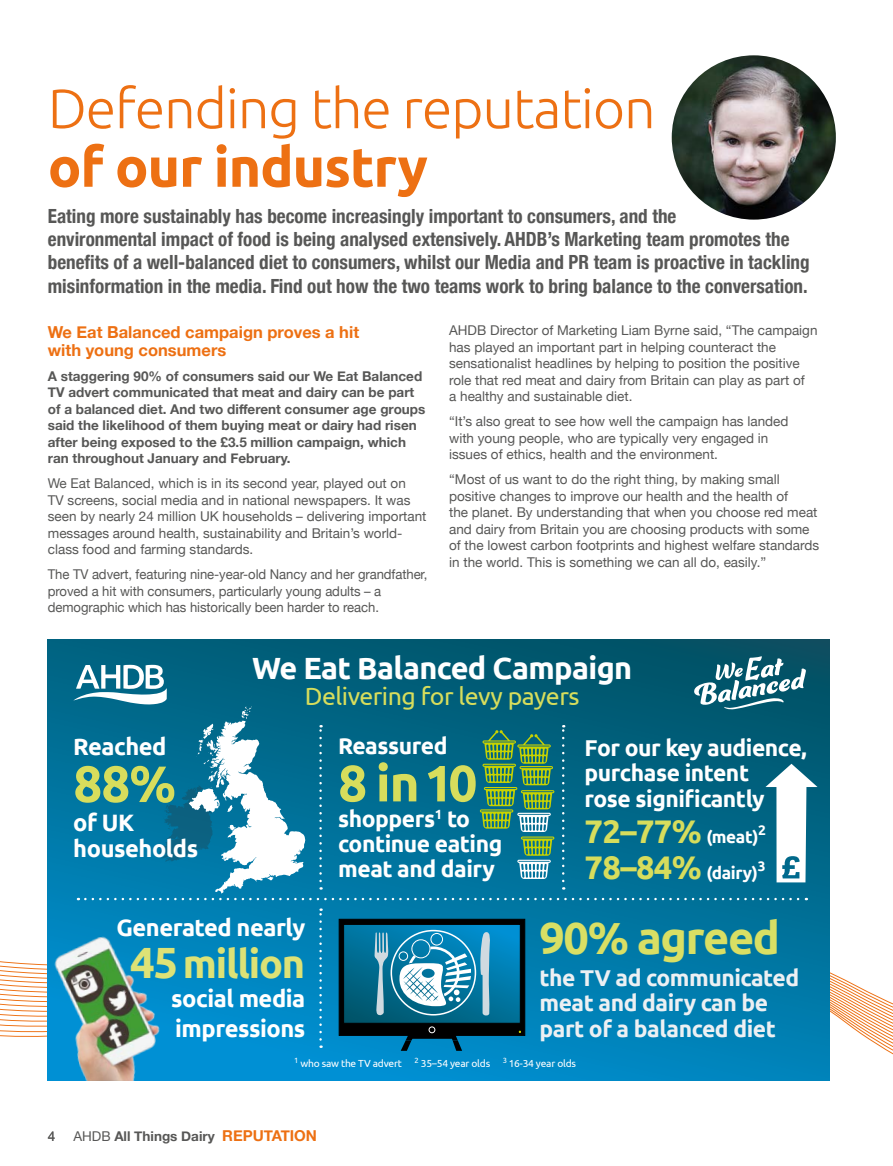
<style>
.page{position:relative;width:893px;height:1166px;background:#fff}
.page>*{position:absolute;margin:0;border:0;box-sizing:border-box;transform-origin:0 0}
.ARTICLE_MAIN_HEADING{font:300 55.5px/58.5px "Ubuntu";letter-spacing:-.02em;color:#ed7013}
.t1{font:700 51px "Ubuntu";color:#d7dd5c}
.t2{font:700 44.85px "Ubuntu";letter-spacing:-.03em;color:#d9df64}
.t3{font:700 39.6px "Ubuntu";letter-spacing:-.03em;color:#dde276}
.t4{font:700 32.7px "Ubuntu";color:#d7dd5c}
.t5{font:700 30.6px "Ubuntu";letter-spacing:-.02em;color:#fff}
.t6{font:24.9px "Ubuntu";letter-spacing:-.02em;color:#d7dd5c}
.t7{font:700 23.7px/29.4px "Ubuntu";letter-spacing:-.02em;color:#fff}
.t8{font:700 22.8px/25.3px "Ubuntu";letter-spacing:-.02em;color:#fff}
.t9{font:700 22.8px/25.3px "Ubuntu";letter-spacing:-.02em;color:#ecf0f3}
.ARTICLE_MAIN_HEADING-2{font:700 condensed 19.5px/23.2px "Helvetica Neue";color:#575756}
.t10{font:700 17.1px "Ubuntu";letter-spacing:-.02em;color:#fff}
.ARTICLE_HEADING_1{font:700 16.5px/17.2px "Helvetica Neue";color:#ed7013}
.t11{font:700 13.8px "Ubuntu";color:#fff}
.MAIN_BODY{font:13.5px/16.5px "Helvetica Neue";color:#575756}
.MAIN_BODY_INTRO{font:700 13.5px/16.5px "Helvetica Neue";color:#575756}
.t12{font:10.2px "Ubuntu";letter-spacing:-.02em;color:#fff}
.s1{font-weight:700}
.s2{font-size:17.1px;color:#fff}
.s3{font-size:32.7px;color:#d7dd5c}
.s4{font-size:43.65px}
.s5{font-weight:400}
.s6{font-size:15px;color:#ed7013}
</style>
<div class="page">
<svg style="left:0;top:865px;width:893px;height:216px"></svg>
<svg style="left:48px;top:639px;width:781px;height:441px;background:#007aab"></svg>
<svg style="left:319px;top:908px;width:3px;height:131px"></svg>
<img style="left:48px;top:917px;width:128px;height:163px">
<svg style="left:339px;top:918px;width:186px;height:132px;background:#237392"></svg>
<svg style="left:73px;top:656px;width:744px;height:244px;background:#197692"></svg>
<img style="left:670px;top:54px;width:167px;height:167px;border-radius:84px">
<p class="ARTICLE_MAIN_HEADING" style="left:48px;top:78px;width:609px">Defending the reputation <span class="s1">of our industry</span></p>
<p class="ARTICLE_MAIN_HEADING-2" style="left:48px;top:203px;width:763px">Eating more sustainably has become increasingly important to consumers, and the<br>environmental impact of food is being analysed extensively. AHDB’s Marketing team promotes the benefits of a well-balanced diet to consumers, whilst our Media and PR team is proactive in tackling misinformation in the media. Find out how the two teams work to bring balance to the conversation.</p>
<p class="ARTICLE_HEADING_1" style="left:48px;top:324px;width:313px">We Eat Balanced campaign proves a hit with young consumers</p>
<p class="MAIN_BODY_INTRO" style="left:48px;top:368px;width:379px">A staggering 90% of consumers said our We Eat Balanced TV advert communicated that meat and dairy can be part of a balanced diet. And two different consumer age groups said the likelihood of them buying meat or dairy had risen after being exposed to the £3.5 million campaign, which ran throughout January and February.</p>
<p class="MAIN_BODY" style="left:48px;top:476px;width:380px">We Eat Balanced, which is in its second year, played out on<br>TV screens, social media and in national newspapers. It was seen by nearly 24 million UK households – delivering important messages around health, sustainability and Britain’s world&shy;class food and farming standards.</p>
<p class="MAIN_BODY" style="left:48px;top:567px;width:381px">The TV advert, featuring nine-year-old Nancy and her grandfather, proved a hit with consumers, particularly young adults – a demographic which has historically been harder to reach.</p>
<p class="MAIN_BODY" style="left:449px;top:323px;width:370px">AHDB Director of Marketing Liam Byrne said, “The campaign has played an important part in helping counteract the sensationalist headlines by helping to position the positive role that red meat and dairy from Britain can play as part of<br>a healthy and sustainable diet.</p>
<p class="MAIN_BODY" style="left:449px;top:414px;width:341px">“It’s also great to see how well the campaign has landed with young people, who are typically very engaged in issues of ethics, health and the environment.</p>
<p class="MAIN_BODY" style="left:449px;top:472px;width:372px">“Most of us want to do the right thing, by making small positive changes to improve our health and the health of<br>the planet. By understanding that when you choose red meat and dairy from Britain you are choosing products with some of the lowest carbon footprints and highest welfare standards in the world. This is something we can all do, easily.”</p>
<p class="t7" style="left:73px;top:731px;width:95px">Reached</p>
<p class="t1" style="left:73px;top:752px;width:104px">88%</p>
<p class="t7" style="left:73px;top:809px;width:126px;line-height:25.7px">of UK households</p>
<p class="t5" style="left:252px;top:649px;width:382px">We Eat Balanced Campaign</p>
<p class="t6" style="left:305px;top:681px;width:276px">Delivering for levy payers</p>
<p class="t8" style="left:338px;top:732px;width:111px">Reassured</p>
<p class="t1" style="left:338px;top:752px;width:141px">8 in 10</p>
<p class="t8" style="left:338px;top:805px;width:166px">shoppers<sup>1</sup> to continue eating meat and dairy</p>
<p class="t8" style="left:585px;top:734px;width:224px">For our key audience, purchase intent<br>rose significantly</p>
<p class="t4" style="left:585px;top:811px;width:175px">72–77% <span class="s2">(meat)</span></p>
<p class="t11" style="left:758px;top:821px;width:9px">2</p>
<p class="t10" style="left:585px;top:862px;width:175px"><span class="s3">78–84%</span> (dairy)</p>
<p class="t11" style="left:758px;top:857px;width:9px">3</p>
<p class="t7" style="left:116px;top:911px;width:190px">Generated nearly</p>
<p class="t3" style="left:130px;top:939px;width:177px"><span class="s4">45</span> million</p>
<p class="t7" style="left:171px;top:983px;width:136px">social media impressions</p>
<p class="t2" style="left:539px;top:911px;width:242px">90% agreed</p>
<p class="t9" style="left:539px;top:964px;width:261px">the TV ad communicated meat and dairy can be part of a balanced diet</p>
<p class="t12" style="left:294px;top:1057px;width:283px"><sup>1</sup> who saw the TV advert <sup>2</sup> 35–54 year olds <sup>3</sup> 16-34 year olds</p>
<p class="MAIN_BODY" style="left:48px;top:1127px;width:9px">4</p>
<p class="MAIN_BODY_INTRO" style="left:73px;top:1127px;width:245px"><span class="s5">AHDB</span> All Things Dairy <span class="s6">REPUTATION</span></p>
</div>
